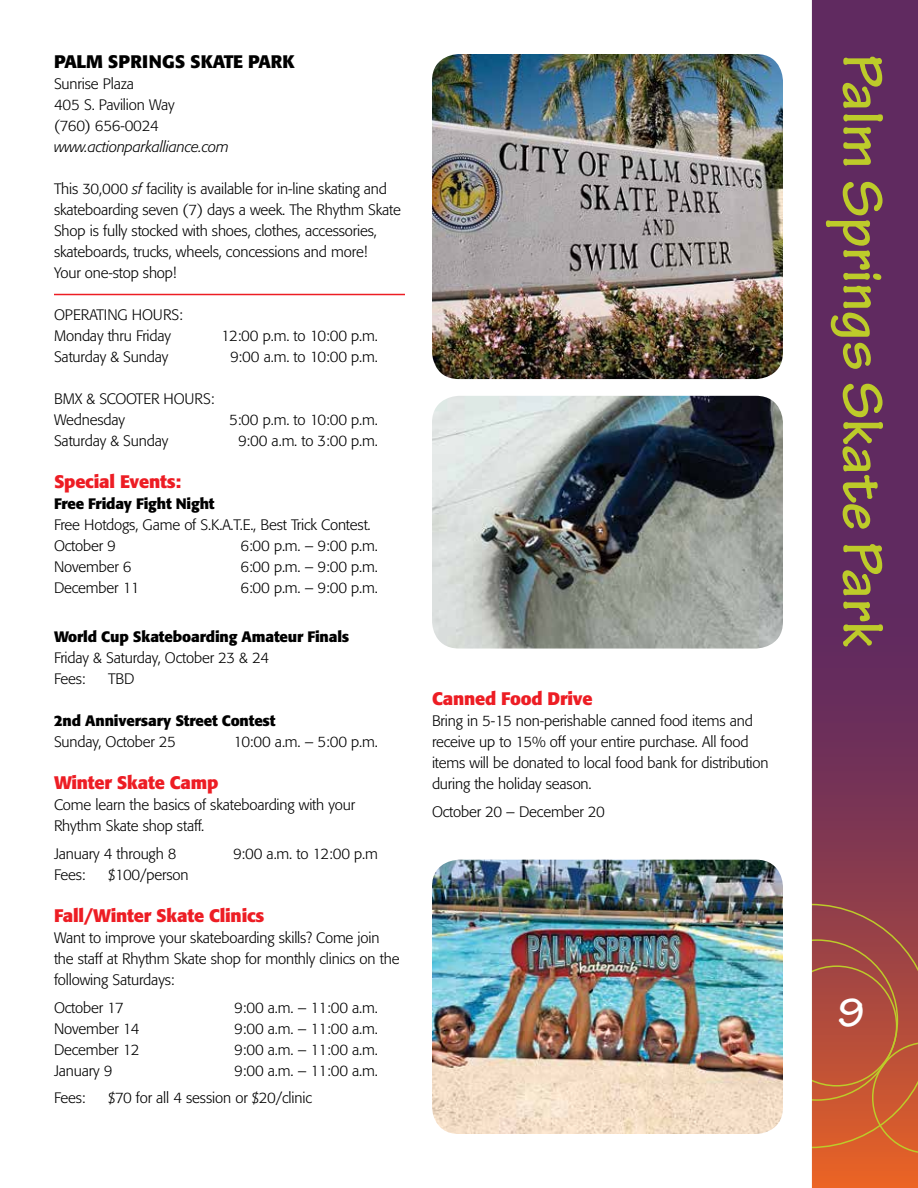
<style>
.page{position:relative;width:918px;height:1188px;background:#fff}
.page>*{position:absolute;margin:0;border:0;box-sizing:border-box;transform-origin:0 0}
.t1{font:700 60px "Tekton Pro";color:#bdcb2a}
.t2{font:700 42px "Tekton Pro";color:#fff}
.t3{font:700 18px "Formata";letter-spacing:-.01em;color:#ed1d24}
.t4{font:700 18px "Formata";letter-spacing:-.01em;color:#000}
.t5{font:300 15px/21px "Formata";letter-spacing:-.01em;color:#000}
.t6{font:700 15px "Formata";letter-spacing:-.01em;color:#000}
.t7{font:italic 300 15px "Formata";letter-spacing:-.01em;color:#000}
.s1{font-style:italic}
</style>
<div class="page">
<div style="left:811px;top:0;width:107px;height:1188px;background:#602a60"></div>
<svg style="left:812px;top:721px;width:106px;height:467px"></svg>
<svg style="left:812px;top:903px;width:106px;height:252px;background:#b5533a"></svg>
<hr style="left:809px;top:0;width:3px;height:1188px;background:#fff">
<img style="left:432px;top:396px;width:351px;height:253px">
<img style="left:432px;top:54px;width:351px;height:325px">
<img style="left:432px;top:860px;width:351px;height:274px">
<hr style="left:54px;top:294px;width:351px;height:1px;background:#ed1d24">
<p class="t4" style="left:54px;top:51px;width:243px">PALM SPRINGS SKATE PARK</p>
<p class="t5" style="left:54px;top:74px;width:122px">Sunrise Plaza<br>405 S. Pavilion Way (760) 656-0024</p>
<p class="t7" style="left:54px;top:138px;width:176px">www.actionparkalliance.com</p>
<p class="t5" style="left:54px;top:179px;width:349px">This 30,000 <span class="s1">sf</span> facility is available for in-line skating and skateboarding seven (7) days a week. The Rhythm Skate Shop is fully stocked with shoes, clothes, accessories, skateboards, trucks, wheels, concessions and more!<br>Your one-stop shop!</p>
<p class="t5" style="left:54px;top:305px;width:131px">OPERATING HOURS:<br>Monday thru Friday</p>
<p class="t5" style="left:221px;top:326px;width:158px">12:00 p.m. to 10:00 p.m.</p>
<p class="t5" style="left:54px;top:347px;width:116px">Saturday &amp; Sunday</p>
<p class="t5" style="left:230px;top:347px;width:149px">9:00 a.m. to 10:00 p.m.</p>
<p class="t5" style="left:54px;top:389px;width:162px">BMX &amp; SCOOTER HOURS:<br>Wednesday</p>
<p class="t5" style="left:229px;top:410px;width:150px">5:00 p.m. to 10:00 p.m.</p>
<p class="t5" style="left:54px;top:431px;width:116px">Saturday &amp; Sunday</p>
<p class="t5" style="left:238px;top:431px;width:141px">9:00 a.m. to 3:00 p.m.</p>
<p class="t3" style="left:54px;top:471px;width:129px">Special Events:</p>
<p class="t6" style="left:54px;top:495px;width:162px">Free Friday Fight Night</p>
<p class="t5" style="left:54px;top:515px;width:318px">Free Hotdogs, Game of S.K.A.T.E., Best Trick Contest.<br>October 9</p>
<p class="t5" style="left:240px;top:536px;width:139px">6:00 p.m. – 9:00 p.m.</p>
<p class="t5" style="left:54px;top:557px;width:79px">November 6</p>
<p class="t5" style="left:240px;top:557px;width:139px">6:00 p.m. – 9:00 p.m.</p>
<p class="t5" style="left:54px;top:578px;width:87px">December 11</p>
<p class="t5" style="left:240px;top:578px;width:139px">6:00 p.m. – 9:00 p.m.</p>
<p class="t6" style="left:54px;top:627px;width:297px">World Cup Skateboarding Amateur Finals</p>
<p class="t5" style="left:54px;top:647px;width:217px">Friday &amp; Saturday, October 23 &amp; 24<br>Fees:</p>
<p class="t5" style="left:108px;top:668px;width:28px">TBD</p>
<p class="t6" style="left:54px;top:711px;width:223px">2nd Anniversary Street Contest</p>
<p class="t5" style="left:54px;top:731px;width:123px">Sunday, October 25</p>
<p class="t5" style="left:233px;top:731px;width:146px">10:00 a.m. – 5:00 p.m.</p>
<p class="t3" style="left:54px;top:771px;width:166px">Winter Skate Camp</p>
<p class="t5" style="left:54px;top:794px;width:303px">Come learn the basics of skateboarding with your<br>Rhythm Skate shop staff.</p>
<p class="t5" style="left:54px;top:843px;width:124px">January 4 through 8</p>
<p class="t5" style="left:233px;top:843px;width:146px">9:00 a.m. to 12:00 p.m</p>
<p class="t5" style="left:54px;top:864px;width:33px">Fees:</p>
<p class="t5" style="left:108px;top:864px;width:82px">$100/person</p>
<p class="t3" style="left:54px;top:904px;width:212px">Fall/Winter Skate Clinics</p>
<p class="t5" style="left:54px;top:927px;width:347px">Want to improve your skateboarding skills? Come join the staff at Rhythm Skate shop for monthly clinics on the following Saturdays:</p>
<p class="t5" style="left:54px;top:997px;width:71px">October 17</p>
<p class="t5" style="left:234px;top:997px;width:145px">9:00 a.m. – 11:00 a.m.</p>
<p class="t5" style="left:54px;top:1018px;width:87px">November 14</p>
<p class="t5" style="left:234px;top:1018px;width:145px">9:00 a.m. – 11:00 a.m.</p>
<p class="t5" style="left:54px;top:1039px;width:87px">December 12</p>
<p class="t5" style="left:234px;top:1039px;width:145px">9:00 a.m. – 11:00 a.m.</p>
<p class="t5" style="left:54px;top:1060px;width:60px">January 9</p>
<p class="t5" style="left:234px;top:1060px;width:145px">9:00 a.m. – 11:00 a.m.</p>
<p class="t5" style="left:54px;top:1088px;width:33px">Fees:</p>
<p class="t5" style="left:108px;top:1088px;width:206px">$70 for all 4 session or $20/clinic</p>
<p class="t3" style="left:432px;top:688px;width:162px">Canned Food Drive</p>
<p class="t5" style="left:432px;top:711px;width:338px">Bring in 5-15 non-perishable canned food items and receive up to 15% off your entire purchase. All food items will be donated to local food bank for distribution during the holiday season.</p>
<p class="t5" style="left:432px;top:802px;width:174px">October 20 – December 20</p>
<h1 class="t1" style="left:898px;top:54px;width:595px;rotate:90deg">Palm Springs Skate Park</h1>
<h2 class="t2" style="left:837px;top:988px;width:29px">9</h2>
</div>
